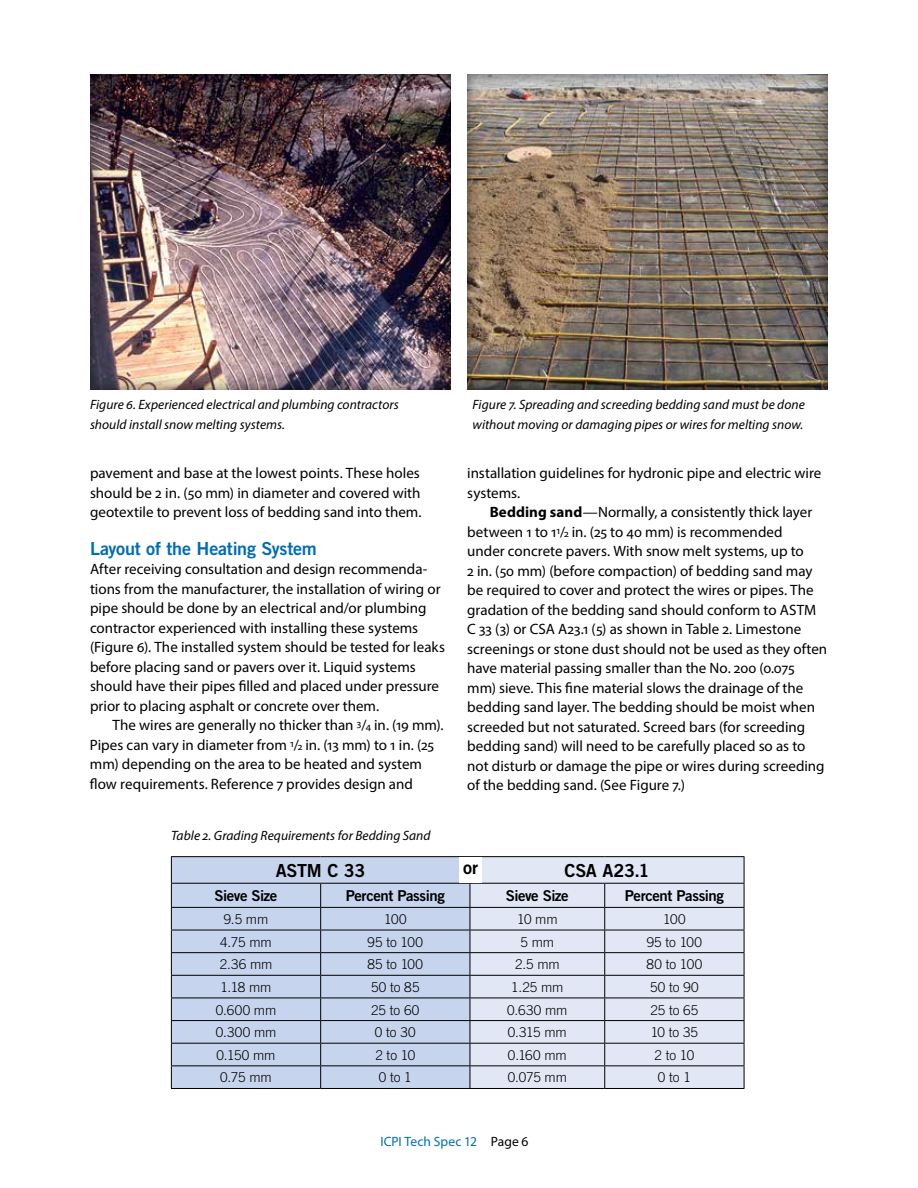
<style>
.page{position:relative;width:918px;height:1188px;background:#fff}
.page>*{position:absolute;margin:0;border:0;box-sizing:border-box;transform-origin:0 0}
.t1{font:18px "Trade Gothic Bold Two";letter-spacing:-.015em;color:#006cb7}
.t2{font:18px "Trade Gothic Bold Two";letter-spacing:-.02em;color:#000}
.t3{font:15px/19.5px "Myriad Pro";color:#000}
.t4{font:15px "Trade Gothic Bold Two";letter-spacing:-.03em;color:#000}
.t5{font:italic 13.5px/19.5px "Myriad Pro";color:#000}
.t6{font:300 13.5px "Trade Gothic";letter-spacing:-.005em;color:#000}
.t7{font:13.5px "Myriad Pro";color:#006cb7}
.s1{font-size:10.5px}
.s2{font-weight:700}
.s3{color:#000}
</style>
<div class="page">
<div style="left:172px;top:857px;width:298px;height:231px;background:#c7d4ed"></div>
<div style="left:471px;top:857px;width:273px;height:231px;background:#e1e7f5"></div>
<hr style="left:171px;top:856px;width:150px;height:1px;background:#000">
<hr style="left:321px;top:856px;width:149px;height:1px;background:#000">
<hr style="left:470px;top:856px;width:135px;height:1px;background:#000">
<hr style="left:605px;top:856px;width:139px;height:1px;background:#000">
<hr style="left:171px;top:883px;width:150px;height:1px;background:#000">
<hr style="left:321px;top:883px;width:149px;height:1px;background:#000">
<hr style="left:470px;top:883px;width:135px;height:1px;background:#000">
<hr style="left:605px;top:883px;width:139px;height:1px;background:#000">
<hr style="left:171px;top:907px;width:150px;height:1px;background:#000">
<hr style="left:321px;top:907px;width:149px;height:1px;background:#000">
<hr style="left:470px;top:907px;width:135px;height:1px;background:#000">
<hr style="left:605px;top:907px;width:139px;height:1px;background:#000">
<hr style="left:171px;top:930px;width:150px;height:1px;background:#000">
<hr style="left:321px;top:930px;width:149px;height:1px;background:#000">
<hr style="left:470px;top:930px;width:135px;height:1px;background:#000">
<hr style="left:605px;top:930px;width:139px;height:1px;background:#000">
<hr style="left:171px;top:952px;width:150px;height:1px;background:#000">
<hr style="left:321px;top:952px;width:149px;height:1px;background:#000">
<hr style="left:470px;top:952px;width:135px;height:1px;background:#000">
<hr style="left:605px;top:952px;width:139px;height:1px;background:#000">
<hr style="left:171px;top:975px;width:150px;height:1px;background:#000">
<hr style="left:321px;top:975px;width:149px;height:1px;background:#000">
<hr style="left:470px;top:975px;width:135px;height:1px;background:#000">
<hr style="left:605px;top:975px;width:139px;height:1px;background:#000">
<hr style="left:171px;top:998px;width:150px;height:1px;background:#000">
<hr style="left:321px;top:998px;width:149px;height:1px;background:#000">
<hr style="left:470px;top:998px;width:135px;height:1px;background:#000">
<hr style="left:605px;top:998px;width:139px;height:1px;background:#000">
<hr style="left:171px;top:1020px;width:150px;height:1px;background:#000">
<hr style="left:321px;top:1020px;width:149px;height:1px;background:#000">
<hr style="left:470px;top:1020px;width:135px;height:1px;background:#000">
<hr style="left:605px;top:1020px;width:139px;height:1px;background:#000">
<hr style="left:171px;top:1043px;width:150px;height:1px;background:#000">
<hr style="left:321px;top:1043px;width:149px;height:1px;background:#000">
<hr style="left:470px;top:1043px;width:135px;height:1px;background:#000">
<hr style="left:605px;top:1043px;width:139px;height:1px;background:#000">
<hr style="left:171px;top:1065px;width:150px;height:1px;background:#000">
<svg style="left:171px;top:857px;width:1px;height:231px"></svg>
<hr style="left:321px;top:1065px;width:149px;height:1px;background:#000">
<svg style="left:320px;top:884px;width:1px;height:204px"></svg>
<hr style="left:470px;top:1065px;width:135px;height:1px;background:#000">
<svg style="left:470px;top:883px;width:1px;height:205px"></svg>
<hr style="left:605px;top:1065px;width:139px;height:1px;background:#000">
<svg style="left:604px;top:884px;width:1px;height:204px"></svg>
<svg style="left:744px;top:857px;width:1px;height:231px"></svg>
<hr style="left:171px;top:1088px;width:150px;height:1px;background:#000">
<hr style="left:321px;top:1088px;width:149px;height:1px;background:#000">
<hr style="left:470px;top:1088px;width:135px;height:1px;background:#000">
<hr style="left:605px;top:1088px;width:139px;height:1px;background:#000">
<div style="left:459px;top:857px;width:23px;height:26px;background:#fff"></div>
<div style="left:89px;top:73px;width:363px;height:318px;background:#000;opacity:.6"></div>
<div style="left:467px;top:71px;width:363px;height:318px;background:#000;opacity:.6"></div>
<p class="t5" style="left:90px;top:395px;width:310px">Figure 6. Experienced electrical and plumbing contractors should install snow melting systems.</p>
<p class="t5" style="left:472px;top:395px;width:334px">Figure 7. Spreading and screeding bedding sand must be done without moving or damaging pipes or wires for melting snow.</p>
<p class="t3" style="left:90px;top:463px;width:333px">pavement and base at the lowest points. These holes should be 2 in. (50 mm) in diameter and covered with geotextile to prevent loss of bedding sand into them.</p>
<p class="t1" style="left:90px;top:537px;width:228px">Layout of the Heating System</p>
<p class="t3" style="left:90px;top:559px;width:356px">After receiving consultation and design recommenda&shy;tions from the manufacturer, the installation of wiring or pipe should be done by an electrical and/or plumbing contractor experienced with installing these systems (Figure 6). The installed system should be tested for leaks before placing sand or pavers over it. Liquid systems should have their pipes filled and placed under pressure prior to placing asphalt or concrete over them.</p>
<p class="t3" style="left:90px;top:715px;width:355px;text-indent:23px">The wires are generally no thicker than <sup>3</sup>/<span class="s1">4</span> in. (19 mm).<br>Pipes can vary in diameter from <sup>1</sup>/<span class="s1">2</span> in. (13 mm) to 1 in. (25 mm) depending on the area to be heated and system flow requirements. Reference 7 provides design and</p>
<p class="t5" style="left:171px;top:826px;width:261px">Table 2. Grading Requirements for Bedding Sand</p>
<p class="t3" style="left:467px;top:463px;width:356px">installation guidelines for hydronic pipe and electric wire systems.</p>
<p class="t3" style="left:467px;top:502px;width:362px;text-indent:23px"><span class="s2">Bedding sand</span>—Normally, a consistently thick layer between 1 to 1<sup>1</sup>/<span class="s1">2</span> in. (25 to 40 mm) is recommended<br>under concrete pavers. With snow melt systems, up to<br>2 in. (50 mm) (before compaction) of bedding sand may be required to cover and protect the wires or pipes. The gradation of the bedding sand should conform to ASTM C 33 (3) or CSA A23.1 (5) as shown in Table 2. Limestone screenings or stone dust should not be used as they often have material passing smaller than the No. 200 (0.075<br>mm) sieve. This fine material slows the drainage of the bedding sand layer. The bedding should be moist when screeded but not saturated. Screed bars (for screeding bedding sand) will need to be carefully placed so as to not disturb or damage the pipe or wires during screeding of the bedding sand. (See Figure 7.)</p>
<p class="t2" style="left:276px;top:860px;width:91px">ASTM C 33</p>
<p class="t2" style="left:564px;top:860px;width:87px">CSA A23.1</p>
<p class="t4" style="left:215px;top:887px;width:64px">Sieve Size</p>
<p class="t4" style="left:346px;top:887px;width:101px">Percent Passing</p>
<p class="t4" style="left:506px;top:887px;width:64px">Sieve Size</p>
<p class="t4" style="left:625px;top:887px;width:101px">Percent Passing</p>
<p class="t6" style="left:224px;top:911px;width:46px">9.5 mm</p>
<p class="t6" style="left:384px;top:911px;width:24px">100</p>
<p class="t6" style="left:517px;top:911px;width:42px">10 mm</p>
<p class="t6" style="left:663px;top:911px;width:24px">100</p>
<p class="t6" style="left:220px;top:934px;width:53px">4.75 mm</p>
<p class="t6" style="left:368px;top:934px;width:57px">95 to 100</p>
<p class="t6" style="left:521px;top:934px;width:35px">5 mm</p>
<p class="t6" style="left:647px;top:934px;width:57px">95 to 100</p>
<p class="t6" style="left:220px;top:956px;width:54px">2.36 mm</p>
<p class="t6" style="left:367px;top:956px;width:57px">85 to 100</p>
<p class="t6" style="left:515px;top:956px;width:46px">2.5 mm</p>
<p class="t6" style="left:647px;top:956px;width:57px">80 to 100</p>
<p class="t6" style="left:221px;top:979px;width:52px">1.18 mm</p>
<p class="t6" style="left:371px;top:979px;width:50px">50 to 85</p>
<p class="t6" style="left:511px;top:979px;width:54px">1.25 mm</p>
<p class="t6" style="left:650px;top:979px;width:50px">50 to 90</p>
<p class="t6" style="left:216px;top:1002px;width:62px">0.600 mm</p>
<p class="t6" style="left:371px;top:1002px;width:50px">25 to 60</p>
<p class="t6" style="left:507px;top:1002px;width:62px">0.630 mm</p>
<p class="t6" style="left:650px;top:1002px;width:50px">25 to 65</p>
<p class="t6" style="left:216px;top:1024px;width:62px">0.300 mm</p>
<p class="t6" style="left:375px;top:1024px;width:42px">0 to 30</p>
<p class="t6" style="left:508px;top:1024px;width:60px">0.315 mm</p>
<p class="t6" style="left:651px;top:1024px;width:49px">10 to 35</p>
<p class="t6" style="left:217px;top:1047px;width:60px">0.150 mm</p>
<p class="t6" style="left:375px;top:1047px;width:41px">2 to 10</p>
<p class="t6" style="left:508px;top:1047px;width:60px">0.160 mm</p>
<p class="t6" style="left:655px;top:1047px;width:41px">2 to 10</p>
<p class="t6" style="left:220px;top:1070px;width:53px">0.75 mm</p>
<p class="t6" style="left:379px;top:1070px;width:34px">0 to 1</p>
<p class="t6" style="left:508px;top:1070px;width:61px">0.075 mm</p>
<p class="t6" style="left:658px;top:1070px;width:34px">0 to 1</p>
<p class="t2" style="left:463px;top:857px;width:16px">or</p>
<p class="t7" style="left:380px;top:1133px;width:150px">ICPI Tech Spec 12 <span class="s3">Page 6</span></p>
</div>
